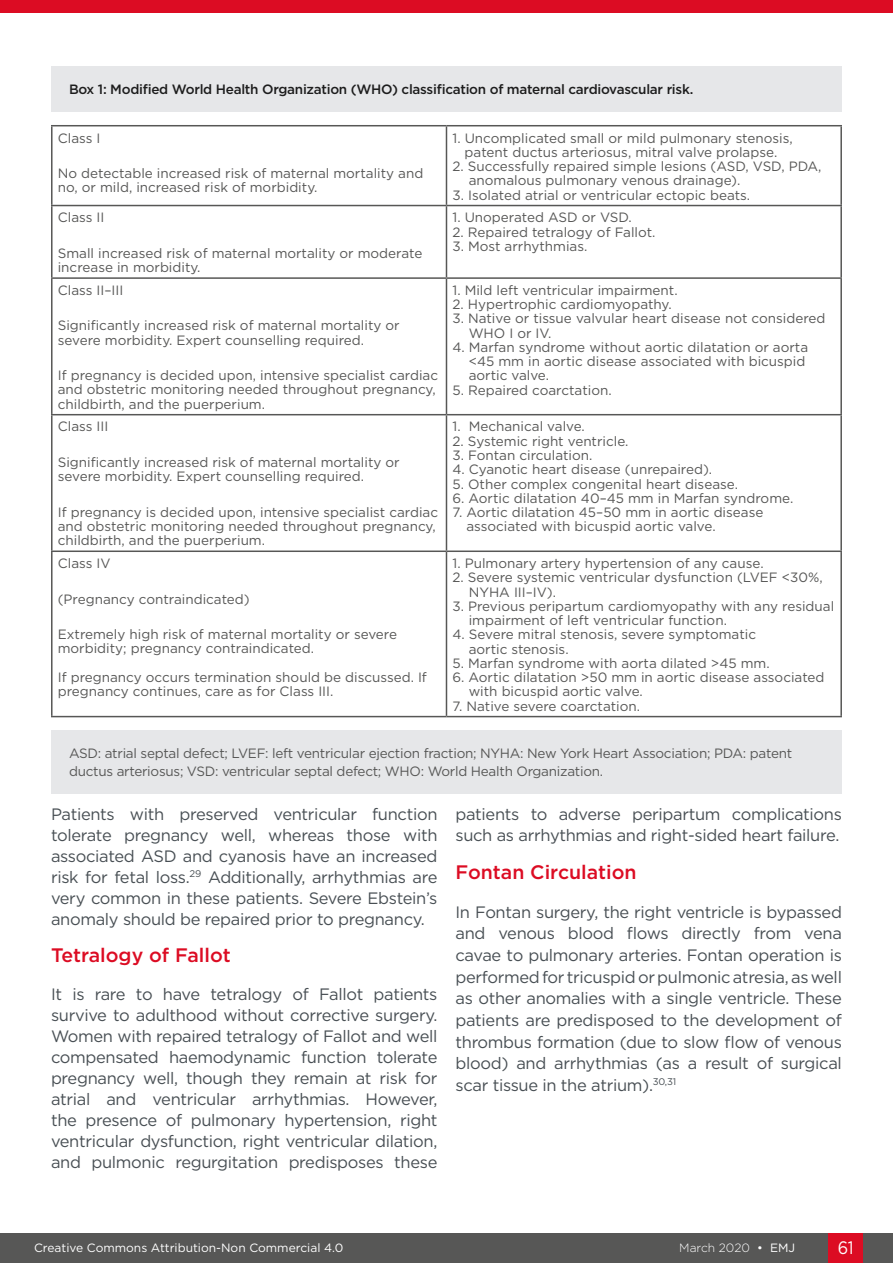
<style>
.page{position:relative;width:893px;height:1263px;background:#fff}
.page>*{position:absolute;margin:0;border:0;box-sizing:border-box;transform-origin:0 0}
.H2__Heading_2{font:500 19.5px "Gotham";color:#dc0c23}
.t1{font:18px "Gotham";color:#fff;scale:.9 1}
.Body_Text{font:16.5px/21px "Gotham";letter-spacing:-.02em;color:#484f54;text-align:justify}
.Figure_Table_Box_Des{font:13.5px/14.2px "Gotham";color:#575756}
.Figure_Table_Box_Des-2{font:13.5px/18px "Gotham";letter-spacing:-.02em;color:#575756}
.t2{font:500 13.5px "Gotham";letter-spacing:-.02em;color:#1d1d1d}
.t3{font:12px "Gotham";color:#fff}
.t4{font:300 12px "Gotham";color:#fff}
.s1{font-weight:400}
</style>
<div class="page">
<div style="left:0;top:1233px;width:893px;height:30px;background:#575756"></div>
<div style="left:829px;top:1233px;width:34px;height:30px;background:#dc0c23"></div>
<div style="left:0;top:0;width:893px;height:13px;background:#dc0c23"></div>
<hr style="left:51px;top:125px;width:395px;height:1px;background:#575756">
<hr style="left:51px;top:126px;width:2px;height:79px;background:#575756">
<hr style="left:446px;top:125px;width:396px;height:1px;background:#575756">
<hr style="left:446px;top:126px;width:1px;height:79px;background:#575756">
<hr style="left:840px;top:126px;width:2px;height:79px;background:#575756">
<hr style="left:51px;top:205px;width:395px;height:1px;background:#575756">
<hr style="left:51px;top:206px;width:2px;height:71px;background:#575756">
<hr style="left:446px;top:205px;width:396px;height:1px;background:#575756">
<hr style="left:446px;top:206px;width:1px;height:71px;background:#575756">
<hr style="left:840px;top:206px;width:2px;height:71px;background:#575756">
<hr style="left:51px;top:277px;width:395px;height:2px;background:#575756">
<hr style="left:51px;top:279px;width:2px;height:135px;background:#575756">
<hr style="left:446px;top:277px;width:396px;height:2px;background:#575756">
<hr style="left:446px;top:279px;width:1px;height:135px;background:#575756">
<hr style="left:840px;top:279px;width:2px;height:135px;background:#575756">
<hr style="left:51px;top:414px;width:395px;height:1px;background:#575756">
<hr style="left:51px;top:415px;width:2px;height:135px;background:#575756">
<hr style="left:446px;top:414px;width:396px;height:1px;background:#575756">
<hr style="left:446px;top:415px;width:1px;height:135px;background:#575756">
<hr style="left:840px;top:415px;width:2px;height:135px;background:#575756">
<hr style="left:51px;top:550px;width:395px;height:2px;background:#575756">
<hr style="left:51px;top:552px;width:2px;height:164px;background:#575756">
<hr style="left:446px;top:550px;width:396px;height:2px;background:#575756">
<hr style="left:446px;top:552px;width:1px;height:164px;background:#575756">
<hr style="left:840px;top:552px;width:2px;height:164px;background:#575756">
<hr style="left:51px;top:716px;width:395px;height:1px;background:#575756">
<hr style="left:446px;top:716px;width:396px;height:1px;background:#575756">
<div style="left:51px;top:67px;width:791px;height:45px;background:#e6e7e9"></div>
<div style="left:51px;top:730px;width:791px;height:64px;background:#e6e7e9"></div>
<p class="t2" style="left:69px;top:81px;width:626px">Box 1: Modified World Health Organization (WHO) classification of maternal cardiovascular risk.</p>
<p class="Figure_Table_Box_Des" style="left:58px;top:130px;width:44px">Class I</p>
<p class="Figure_Table_Box_Des" style="left:58px;top:166px;width:367px">No detectable increased risk of maternal mortality and no, or mild, increased risk of morbidity.</p>
<p class="Figure_Table_Box_Des" style="left:58px;top:210px;width:48px">Class II</p>
<p class="Figure_Table_Box_Des" style="left:58px;top:246px;width:366px">Small increased risk of maternal mortality or moderate increase in morbidity.</p>
<p class="Figure_Table_Box_Des" style="left:58px;top:283px;width:67px">Class II–III</p>
<p class="Figure_Table_Box_Des" style="left:58px;top:318px;width:343px">Significantly increased risk of maternal mortality or severe morbidity. Expert counselling required.</p>
<p class="Figure_Table_Box_Des" style="left:58px;top:368px;width:382px">If pregnancy is decided upon, intensive specialist cardiac and obstetric monitoring needed throughout pregnancy, childbirth, and the puerperium.</p>
<p class="Figure_Table_Box_Des" style="left:58px;top:419px;width:52px">Class III</p>
<p class="Figure_Table_Box_Des" style="left:58px;top:455px;width:343px">Significantly increased risk of maternal mortality or severe morbidity. Expert counselling required.</p>
<p class="Figure_Table_Box_Des" style="left:58px;top:505px;width:382px">If pregnancy is decided upon, intensive specialist cardiac and obstetric monitoring needed throughout pregnancy, childbirth, and the puerperium.</p>
<p class="Figure_Table_Box_Des" style="left:58px;top:556px;width:54px">Class IV</p>
<p class="Figure_Table_Box_Des" style="left:58px;top:591px;width:193px">(Pregnancy contraindicated)</p>
<p class="Figure_Table_Box_Des" style="left:58px;top:627px;width:341px">Extremely high risk of maternal mortality or severe morbidity; pregnancy contraindicated.</p>
<p class="Figure_Table_Box_Des" style="left:58px;top:670px;width:371px">If pregnancy occurs termination should be discussed. If pregnancy continues, care as for Class III.</p>
<p class="Figure_Table_Box_Des" style="left:452px;top:130px;width:342px;text-align:center">1. Uncomplicated small or mild pulmonary stenosis, patent ductus arteriosus, mitral valve prolapse.</p>
<p class="Figure_Table_Box_Des" style="left:469px;top:159px;width:354px;text-indent:-16px">2. Successfully repaired simple lesions (ASD, VSD, PDA, anomalous pulmonary venous drainage).</p>
<p class="Figure_Table_Box_Des" style="left:452px;top:187px;width:299px">3. Isolated atrial or ventricular ectopic beats.</p>
<p class="Figure_Table_Box_Des" style="left:452px;top:210px;width:181px">1. Unoperated ASD or VSD.</p>
<p class="Figure_Table_Box_Des" style="left:452px;top:224px;width:205px">2. Repaired tetralogy of Fallot.</p>
<p class="Figure_Table_Box_Des" style="left:452px;top:239px;width:136px">3. Most arrhythmias.</p>
<p class="Figure_Table_Box_Des" style="left:452px;top:283px;width:227px">1. Mild left ventricular impairment.</p>
<p class="Figure_Table_Box_Des" style="left:452px;top:297px;width:221px">2. Hypertrophic cardiomyopathy.</p>
<p class="Figure_Table_Box_Des" style="left:469px;top:311px;width:358px;text-indent:-16px">3. Native or tissue valvular heart disease not considered<br>WHO I or IV.</p>
<p class="Figure_Table_Box_Des" style="left:469px;top:340px;width:341px;text-indent:-16px">4. Marfan syndrome without aortic dilatation or aorta &lt;45 mm in aortic disease associated with bicuspid aortic valve.</p>
<p class="Figure_Table_Box_Des" style="left:452px;top:382px;width:161px">5. Repaired coarctation.</p>
<p class="Figure_Table_Box_Des" style="left:452px;top:419px;width:134px">1. Mechanical valve.</p>
<p class="Figure_Table_Box_Des" style="left:452px;top:434px;width:178px">2. Systemic right ventricle.</p>
<p class="Figure_Table_Box_Des" style="left:452px;top:448px;width:141px">3. Fontan circulation.</p>
<p class="Figure_Table_Box_Des" style="left:452px;top:462px;width:261px">4. Cyanotic heart disease (unrepaired).</p>
<p class="Figure_Table_Box_Des" style="left:452px;top:476px;width:287px">5. Other complex congenital heart disease.</p>
<p class="Figure_Table_Box_Des" style="left:452px;top:491px;width:342px">6. Aortic dilatation 40–45 mm in Marfan syndrome.</p>
<p class="Figure_Table_Box_Des" style="left:466px;top:505px;width:299px;text-indent:-14px">7. Aortic dilatation 45–50 mm in aortic disease associated with bicuspid aortic valve.</p>
<p class="Figure_Table_Box_Des" style="left:452px;top:556px;width:313px">1. Pulmonary artery hypertension of any cause.</p>
<p class="Figure_Table_Box_Des" style="left:469px;top:570px;width:356px;text-indent:-16px">2. Severe systemic ventricular dysfunction (LVEF &lt;30%,<br>NYHA III–IV).</p>
<p class="Figure_Table_Box_Des" style="left:469px;top:599px;width:367px;text-indent:-16px">3. Previous peripartum cardiomyopathy with any residual impairment of left ventricular function.</p>
<p class="Figure_Table_Box_Des" style="left:469px;top:627px;width:289px;text-indent:-16px">4. Severe mitral stenosis, severe symptomatic aortic stenosis.</p>
<p class="Figure_Table_Box_Des" style="left:452px;top:656px;width:319px">5. Marfan syndrome with aorta dilated &gt;45 mm.</p>
<p class="Figure_Table_Box_Des" style="left:469px;top:670px;width:357px;text-indent:-16px">6. Aortic dilatation &gt;50 mm in aortic disease associated with bicuspid aortic valve.</p>
<p class="Figure_Table_Box_Des" style="left:452px;top:698px;width:189px">7. Native severe coarctation.</p>
<p class="Figure_Table_Box_Des-2" style="left:69px;top:744px;width:725px">ASD: atrial septal defect; LVEF: left ventricular ejection fraction; NYHA: New York Heart Association; PDA: patent ductus arteriosus; VSD: ventricular septal defect; WHO: World Health Organization.</p>
<p class="Body_Text" style="left:51px;top:803px;width:388px">Patients with preserved ventricular function tolerate pregnancy well, whereas those with associated ASD and cyanosis have an increased risk for fetal loss.<sup>29</sup> Additionally, arrhythmias are very common in these patients. Severe Ebstein’s anomaly should be repaired prior to pregnancy.</p>
<p class="H2__Heading_2" style="left:51px;top:942px;width:181px">Tetralogy of Fallot</p>
<p class="Body_Text" style="left:51px;top:983px;width:388px">It is rare to have tetralogy of Fallot patients survive to adulthood without corrective surgery.<br>Women with repaired tetralogy of Fallot and well compensated haemodynamic function tolerate pregnancy well, though they remain at risk for atrial and ventricular arrhythmias. However, the presence of pulmonary hypertension, right ventricular dysfunction, right ventricular dilation, and pulmonic regurgitation predisposes these</p>
<p class="Body_Text" style="left:455px;top:803px;width:388px;line-height:21.6px">patients to adverse peripartum complications such as arrhythmias and right-sided heart failure.</p>
<p class="H2__Heading_2" style="left:455px;top:859px;width:183px">Fontan Circulation</p>
<p class="Body_Text" style="left:455px;top:900px;width:388px;line-height:21.6px">In Fontan surgery, the right ventricle is bypassed and venous blood flows directly from vena cavae to pulmonary arteries. Fontan operation is performed for tricuspid or pulmonic atresia, as well as other anomalies with a single ventricle. These patients are predisposed to the development of thrombus formation (due to slow flow of venous blood) and arrhythmias (as a result of surgical scar tissue in the atrium).<sup>30,31</sup></p>
<p class="t3" style="left:34px;top:1240px;width:311px">Creative Commons Attribution-Non Commercial 4.0</p>
<p class="t4" style="left:679px;top:1240px;width:117px">March 2020 <span class="s1">• EMJ</span></p>
<h2 class="t1" style="left:838px;top:1236px;width:19px">61</h2>
</div>
